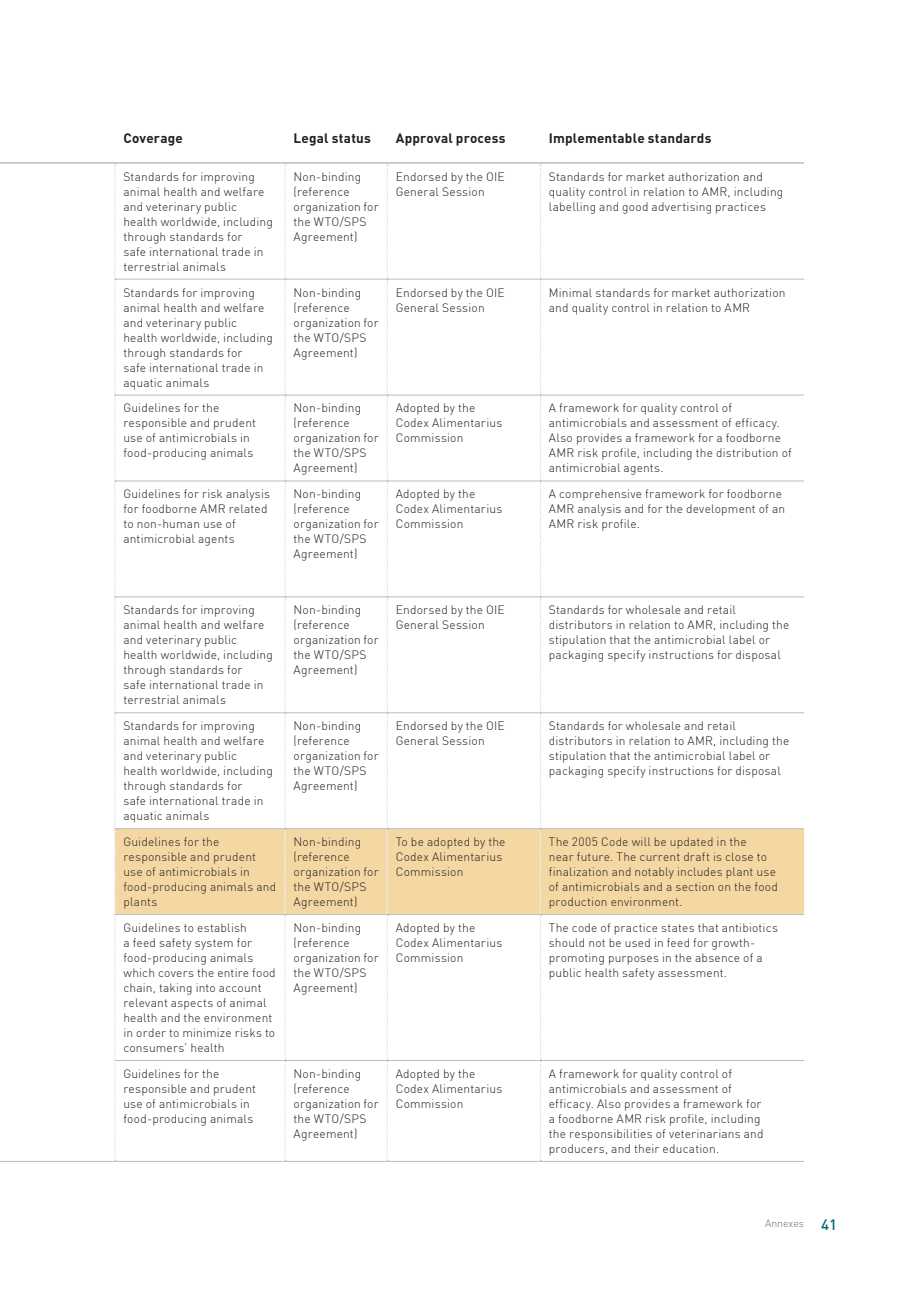
<style>
.page{position:relative;width:919px;height:1289px;background:#fff}
.page>*{position:absolute;margin:0;border:0;box-sizing:border-box;transform-origin:0 0}
.t1{font:700 13.5px "DIN Pro";letter-spacing:.015em;color:#231f20}
.t2{font:300 12px/15px "DIN";letter-spacing:.015em;color:#231f20}
.t3{font:300 10.5px "DIN";color:#6c6d70}
.s1{font-family:"DIN Pro";font-weight:500;font-size:15px;color:#006a75}
</style>
<div class="page">
<div style="left:116px;top:829px;width:688px;height:85px;background:#f4d7a2"></div>
<svg style="left:114px;top:164px;width:2px;height:995px"></svg>
<svg style="left:285px;top:164px;width:1px;height:995px"></svg>
<svg style="left:387px;top:164px;width:1px;height:995px"></svg>
<svg style="left:540px;top:164px;width:1px;height:995px"></svg>
<hr style="left:115px;top:279px;width:170px;height:1px;background:#bcbdc0">
<hr style="left:285px;top:279px;width:102px;height:1px;background:#bcbdc0">
<hr style="left:387px;top:279px;width:153px;height:1px;background:#bcbdc0">
<hr style="left:540px;top:279px;width:264px;height:1px;background:#bcbdc0">
<hr style="left:115px;top:395px;width:170px;height:1px;background:#bcbdc0">
<hr style="left:285px;top:395px;width:102px;height:1px;background:#bcbdc0">
<hr style="left:387px;top:395px;width:153px;height:1px;background:#bcbdc0">
<hr style="left:540px;top:395px;width:264px;height:1px;background:#bcbdc0">
<hr style="left:115px;top:480px;width:170px;height:1px;background:#bcbdc0">
<hr style="left:285px;top:480px;width:102px;height:1px;background:#bcbdc0">
<hr style="left:387px;top:480px;width:153px;height:1px;background:#bcbdc0">
<hr style="left:540px;top:480px;width:264px;height:1px;background:#bcbdc0">
<hr style="left:115px;top:596px;width:170px;height:1px;background:#bcbdc0">
<hr style="left:285px;top:596px;width:102px;height:1px;background:#bcbdc0">
<hr style="left:387px;top:596px;width:153px;height:1px;background:#bcbdc0">
<hr style="left:540px;top:596px;width:264px;height:1px;background:#bcbdc0">
<hr style="left:115px;top:712px;width:170px;height:1px;background:#bcbdc0">
<hr style="left:285px;top:712px;width:102px;height:1px;background:#bcbdc0">
<hr style="left:387px;top:712px;width:153px;height:1px;background:#bcbdc0">
<hr style="left:540px;top:712px;width:264px;height:1px;background:#bcbdc0">
<hr style="left:115px;top:828px;width:170px;height:1px;background:#bcbdc0">
<hr style="left:285px;top:828px;width:102px;height:1px;background:#bcbdc0">
<hr style="left:387px;top:828px;width:153px;height:1px;background:#bcbdc0">
<hr style="left:540px;top:828px;width:264px;height:1px;background:#bcbdc0">
<hr style="left:115px;top:914px;width:170px;height:1px;background:#bcbdc0">
<hr style="left:285px;top:914px;width:102px;height:1px;background:#bcbdc0">
<hr style="left:387px;top:914px;width:153px;height:1px;background:#bcbdc0">
<hr style="left:540px;top:914px;width:264px;height:1px;background:#bcbdc0">
<hr style="left:115px;top:1060px;width:170px;height:1px;background:#bcbdc0">
<hr style="left:285px;top:1060px;width:102px;height:1px;background:#bcbdc0">
<hr style="left:387px;top:1060px;width:153px;height:1px;background:#bcbdc0">
<hr style="left:540px;top:1060px;width:264px;height:1px;background:#bcbdc0">
<hr style="left:0;top:1160px;width:115px;height:1px;background:#bcbdc0">
<hr style="left:115px;top:1160px;width:170px;height:1px;background:#bcbdc0">
<hr style="left:285px;top:1160px;width:102px;height:1px;background:#bcbdc0">
<hr style="left:387px;top:1160px;width:153px;height:1px;background:#bcbdc0">
<hr style="left:540px;top:1160px;width:264px;height:1px;background:#bcbdc0">
<hr style="left:0;top:162px;width:115px;height:2px;background:#bcbdc0">
<hr style="left:115px;top:162px;width:170px;height:2px;background:#bcbdc0">
<hr style="left:285px;top:162px;width:102px;height:2px;background:#bcbdc0">
<hr style="left:387px;top:162px;width:153px;height:2px;background:#bcbdc0">
<hr style="left:540px;top:162px;width:264px;height:2px;background:#bcbdc0">
<p class="t1" style="left:123px;top:129px;width:61px">Coverage</p>
<p class="t1" style="left:293px;top:129px;width:79px">Legal status</p>
<p class="t1" style="left:395px;top:129px;width:111px">Approval process</p>
<p class="t1" style="left:549px;top:129px;width:164px">Implementable standards</p>
<p class="t2" style="left:123px;top:169px;width:151px">Standards for improving animal health and welfare and veterinary public health worldwide, including through standards for<br>safe international trade in terrestrial animals</p>
<p class="t2" style="left:293px;top:169px;width:87px">Non-binding (reference organization for the WTO/SPS<br>Agreement)</p>
<p class="t2" style="left:395px;top:169px;width:111px">Endorsed by the OIE<br>General Session</p>
<p class="t2" style="left:549px;top:169px;width:236px">Standards for market authorization and quality control in relation to AMR, including labelling and good advertising practices</p>
<p class="t2" style="left:123px;top:284px;width:151px">Standards for improving animal health and welfare and veterinary public health worldwide, including through standards for<br>safe international trade in aquatic animals</p>
<p class="t2" style="left:293px;top:284px;width:87px">Non-binding (reference organization for the WTO/SPS<br>Agreement)</p>
<p class="t2" style="left:395px;top:284px;width:111px">Endorsed by the OIE<br>General Session</p>
<p class="t2" style="left:549px;top:284px;width:238px">Minimal standards for market authorization and quality control in relation to AMR</p>
<p class="t2" style="left:123px;top:400px;width:134px">Guidelines for the responsible and prudent use of antimicrobials in food-producing animals</p>
<p class="t2" style="left:293px;top:400px;width:87px">Non-binding (reference organization for the WTO/SPS<br>Agreement)</p>
<p class="t2" style="left:395px;top:400px;width:108px">Adopted by the<br>Codex Alimentarius<br>Commission</p>
<p class="t2" style="left:549px;top:400px;width:244px">A framework for quality control of antimicrobials and assessment of efficacy.<br>Also provides a framework for a foodborne AMR risk profile, including the distribution of antimicrobial agents.</p>
<p class="t2" style="left:123px;top:486px;width:148px">Guidelines for risk analysis for foodborne AMR related to non-human use of antimicrobial agents</p>
<p class="t2" style="left:293px;top:486px;width:87px">Non-binding (reference organization for the WTO/SPS<br>Agreement)</p>
<p class="t2" style="left:395px;top:486px;width:108px">Adopted by the<br>Codex Alimentarius<br>Commission</p>
<p class="t2" style="left:549px;top:486px;width:238px">A comprehensive framework for foodborne<br>AMR analysis and for the development of an<br>AMR risk profile.</p>
<p class="t2" style="left:123px;top:602px;width:151px">Standards for improving animal health and welfare and veterinary public health worldwide, including through standards for<br>safe international trade in terrestrial animals</p>
<p class="t2" style="left:293px;top:602px;width:87px">Non-binding (reference organization for the WTO/SPS<br>Agreement)</p>
<p class="t2" style="left:395px;top:602px;width:111px">Endorsed by the OIE<br>General Session</p>
<p class="t2" style="left:549px;top:602px;width:242px">Standards for wholesale and retail distributors in relation to AMR, including the stipulation that the antimicrobial label or packaging specify instructions for disposal</p>
<p class="t2" style="left:123px;top:718px;width:151px">Standards for improving animal health and welfare and veterinary public health worldwide, including through standards for<br>safe international trade in aquatic animals</p>
<p class="t2" style="left:293px;top:718px;width:87px">Non-binding (reference organization for the WTO/SPS<br>Agreement)</p>
<p class="t2" style="left:395px;top:718px;width:111px">Endorsed by the OIE<br>General Session</p>
<p class="t2" style="left:549px;top:718px;width:242px">Standards for wholesale and retail distributors in relation to AMR, including the stipulation that the antimicrobial label or packaging specify instructions for disposal</p>
<p class="t2" style="left:123px;top:834px;width:154px">Guidelines for the responsible and prudent use of antimicrobials in food-producing animals and plants</p>
<p class="t2" style="left:293px;top:834px;width:87px">Non-binding (reference organization for the WTO/SPS<br>Agreement)</p>
<p class="t2" style="left:395px;top:834px;width:111px">To be adopted by the<br>Codex Alimentarius<br>Commission</p>
<p class="t2" style="left:549px;top:834px;width:230px">The 2005 Code will be updated in the<br>near future. The current draft is close to finalization and notably includes plant use of antimicrobials and a section on the food production environment.</p>
<p class="t2" style="left:123px;top:920px;width:154px">Guidelines to establish<br>a feed safety system for food-producing animals which covers the entire food chain, taking into account relevant aspects of animal health and the environment in order to minimize risks to consumers’ health</p>
<p class="t2" style="left:293px;top:920px;width:87px">Non-binding (reference organization for the WTO/SPS<br>Agreement)</p>
<p class="t2" style="left:395px;top:920px;width:108px">Adopted by the<br>Codex Alimentarius<br>Commission</p>
<p class="t2" style="left:549px;top:920px;width:230px">The code of practice states that antibiotics should not be used in feed for growth&shy;promoting purposes in the absence of a public health safety assessment.</p>
<p class="t2" style="left:123px;top:1065px;width:134px">Guidelines for the responsible and prudent use of antimicrobials in food-producing animals</p>
<p class="t2" style="left:293px;top:1065px;width:87px">Non-binding (reference organization for the WTO/SPS<br>Agreement)</p>
<p class="t2" style="left:395px;top:1065px;width:108px">Adopted by the<br>Codex Alimentarius<br>Commission</p>
<p class="t2" style="left:549px;top:1065px;width:216px">A framework for quality control of antimicrobials and assessment of efficacy. Also provides a framework for a foodborne AMR risk profile, including the responsibilities of veterinarians and producers, and their education.</p>
<p class="t3" style="left:765px;top:1217px;width:74px">Annexes <span class="s1">41</span></p>
</div>
